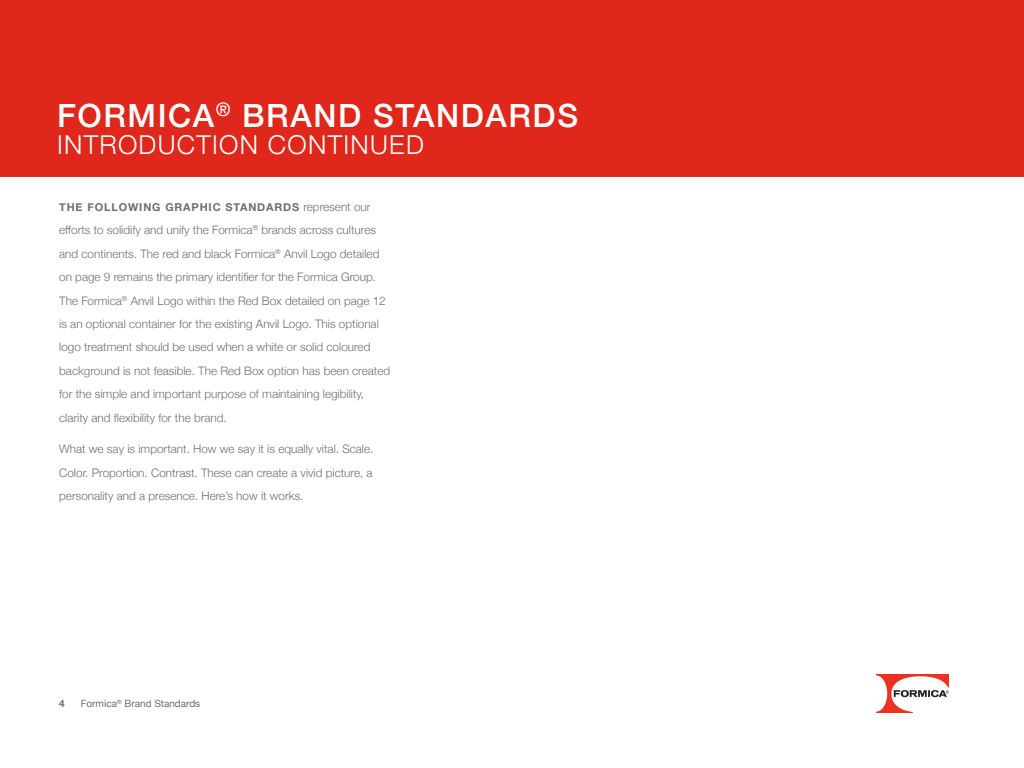
<style>
.page{position:relative;width:1024px;height:768px;background:#fff}
.page>*{position:absolute;margin:0;border:0;box-sizing:border-box;transform-origin:0 0}
.t1{font:500 32px "Helvetica Neue";letter-spacing:.05em;color:#fff}
.t2{font:300 26px "Helvetica Neue";letter-spacing:.05em;color:#fff}
.t3{font:300 11.7px/23.5px "Helvetica Neue";color:#6d6e71}
.t4{font:700 10.9px "Helvetica Neue";letter-spacing:.08em;color:#6d6e71}
.t5{font:10px "Helvetica Neue";color:#6d6e71}
.t6{font:700 10px "Helvetica Neue";color:#6d6e71}
.s1{font-weight:300;font-size:11.7px}
</style>
<div class="page">
<img style="left:877px;top:674px;width:72px;height:38px">
<div style="left:0;top:0;width:1024px;height:177px;background:#df271c"></div>
<h1 class="t1" style="left:57px;top:90px;width:523px">FORMICA<sup>®</sup> BRAND STANDARDS</h1>
<h2 class="t2" style="left:57px;top:123px;width:368px">INTRODUCTION CONTINUED</h2>
<p class="t4" style="left:59px;top:198px;width:313px">THE FOLLOWING GRAPHIC STANDARDS <span class="s1">represent our</span></p>
<p class="t3" style="left:59px;top:217px;width:333px">efforts to solidify and unify the Formica<sup>®</sup> brands across cultures and continents. The red and black Formica<sup>®</sup> Anvil Logo detailed on page 9 remains the primary identifier for the Formica Group.<br>The Formica<sup>®</sup> Anvil Logo within the Red Box detailed on page 12 is an optional container for the existing Anvil Logo. This optional logo treatment should be used when a white or solid coloured background is not feasible. The Red Box option has been created for the simple and important purpose of maintaining legibility, clarity and flexibility for the brand.</p>
<p class="t3" style="left:59px;top:436px;width:316px;text-align:justify">What we say is important. How we say it is equally vital. Scale.<br>Color. Proportion. Contrast. These can create a vivid picture, a personality and a presence. Here’s how it works.</p>
<p class="t6" style="left:59px;top:696px;width:7px">4</p>
<p class="t5" style="left:81px;top:696px;width:121px">Formica<sup>®</sup> Brand Standards</p>
</div>
